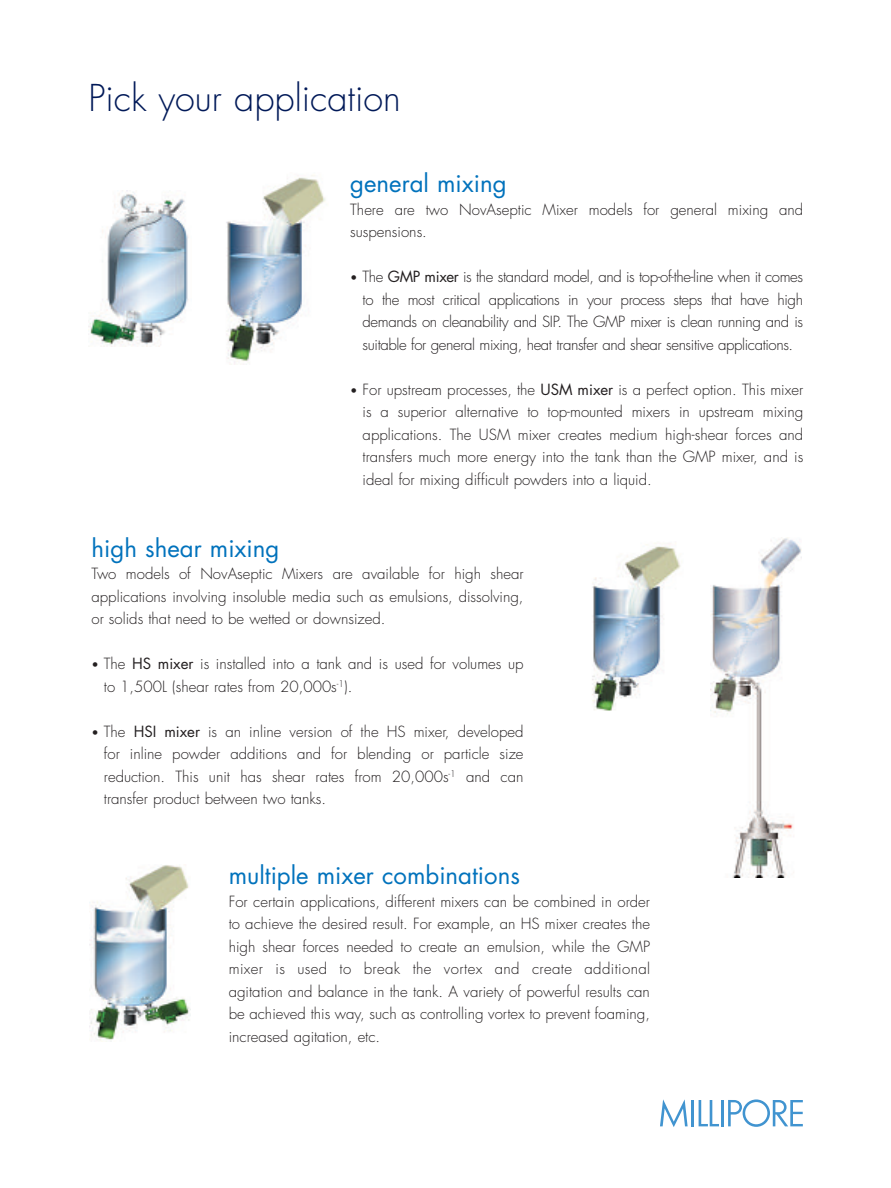
<style>
.page{position:relative;width:891px;height:1188px;background:#fff}
.page>*{position:absolute;margin:0;border:0;box-sizing:border-box;transform-origin:0 0}
.t1{font:300 36px "Futura";color:#011958}
.t2{font:24px "Futura";color:#0072bc}
.t3{font:300 15px/22.5px "Futura";color:#231f20;text-align:justify}
.s1{font-size:12px}
.s2{font-weight:400}
</style>
<div class="page">
<img style="left:226px;top:175px;width:100px;height:190px">
<img style="left:90px;top:865px;width:100px;height:177px">
<img style="left:711px;top:538px;width:91px;height:340px">
<img style="left:592px;top:543px;width:89px;height:168px">
<img style="left:88px;top:190px;width:101px;height:156px">
<hr style="left:691px;top:1100px;width:3px;height:26px;background:#4194d0">
<svg style="left:660px;top:1099px;width:28px;height:28px"></svg>
<hr style="left:721px;top:1100px;width:3px;height:26px;background:#4194d0">
<svg style="left:699px;top:1100px;width:20px;height:26px"></svg>
<svg style="left:728px;top:1099px;width:75px;height:28px"></svg>
<h1 class="t1" style="left:88px;top:81px;width:314px">Pick your application</h1>
<h2 class="t2" style="left:350px;top:173px;width:158px">general mixing</h2>
<p class="t3" style="left:350px;top:199px;width:455px">There are two NovAseptic Mixer models for general mixing and suspensions.</p>
<p class="t3" style="left:363px;top:267px;width:442px;text-indent:-12px"><span class="s1">•</span> The <span class="s2">GMP mixer</span> is the standard model, and is top-of-the-line when it comes to the most critical applications in your process steps that have high demands on cleanability and SIP. The GMP mixer is clean running and is suitable for general mixing, heat transfer and shear sensitive applications.</p>
<p class="t3" style="left:363px;top:379px;width:442px;text-indent:-12px"><span class="s1">•</span> For upstream processes, the <span class="s2">USM mixer</span> is a perfect option. This mixer is a superior alternative to top-mounted mixers in upstream mixing applications. The USM mixer creates medium high-shear forces and transfers much more energy into the tank than the GMP mixer, and is ideal for mixing difficult powders into a liquid.</p>
<h2 class="t2" style="left:92px;top:537px;width:189px">high shear mixing</h2>
<p class="t3" style="left:92px;top:564px;width:434px">Two models of NovAseptic Mixers are available for high shear applications involving insoluble media such as emulsions, dissolving, or solids that need to be wetted or downsized.</p>
<p class="t3" style="left:104px;top:654px;width:421px;text-indent:-12px"><span class="s1">•</span> The <span class="s2">HS mixer</span> is installed into a tank and is used for volumes up to 1,500L (shear rates from 20,000s<sup>-1</sup>).</p>
<p class="t3" style="left:104px;top:721px;width:421px;text-indent:-12px"><span class="s1">•</span> The <span class="s2">HSI mixer</span> is an inline version of the HS mixer, developed for inline powder additions and for blending or particle size reduction. This unit has shear rates from 20,000s<sup>-1</sup> and can transfer product between two tanks.</p>
<h2 class="t2" style="left:229px;top:864px;width:293px">multiple mixer combinations</h2>
<p class="t3" style="left:229px;top:891px;width:423px">For certain applications, different mixers can be combined in order to achieve the desired result. For example, an HS mixer creates the high shear forces needed to create an emulsion, while the GMP mixer is used to break the vortex and create additional agitation and balance in the tank. A variety of powerful results can be achieved this way, such as controlling vortex to prevent foaming, increased agitation, etc.</p>
</div>
